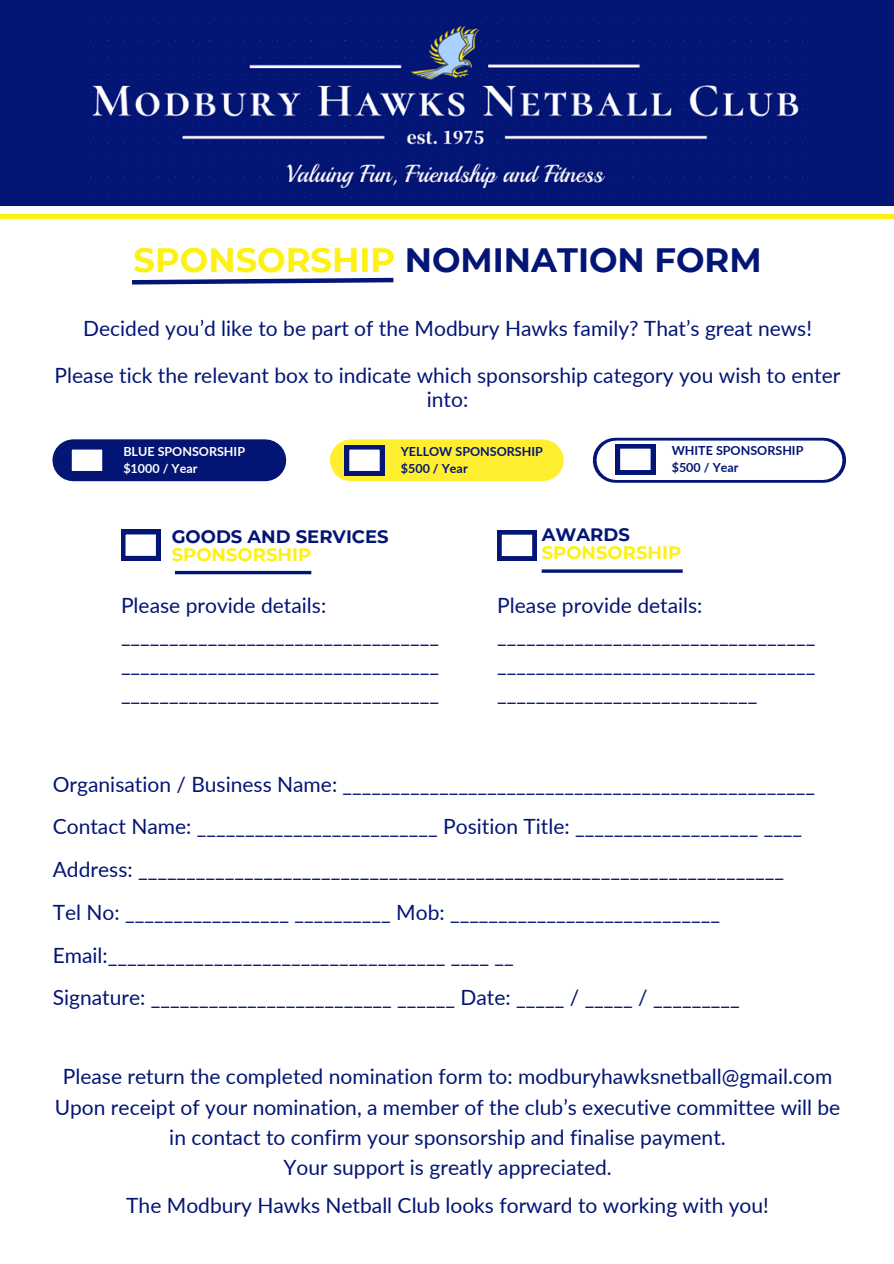
<style>
.page{position:relative;width:894px;height:1264px;background:#fff}
.page>*{position:absolute;margin:0;border:0;box-sizing:border-box;transform-origin:0 0}
.t1{font:700 33.75px "Montserrat";color:#031575}
.t2{font:21px/29.2px "Lato";color:#031575}
.t3{font:700 18px/18px "Montserrat";color:#031575}
.t4{font:700 18px/18px "Montserrat";color:#fdf113}
.t5{font:700 12.45px "Lato";color:#031575}
.t6{font:700 12.45px "Lato";color:#fff}
.s1{color:#fdf113}
.s2{color:#031575}
</style>
<div class="page">
<div style="left:0;top:0;width:893px;height:219px;background:linear-gradient(to right,#fdf113,#fdf113)"></div>
<div style="left:0;top:1px;width:893px;height:212px;background:#fff"></div>
<div style="left:0;top:0;width:893px;height:206px;background:#031575"></div>
<img style="left:90px;top:23px;width:713px;height:172px">
<svg style="left:132px;top:277px;width:262px;height:8px"></svg>
<div style="left:73px;top:439px;width:192px;height:42px;background:#031575"></div>
<svg style="left:67px;top:445px;width:36px;height:30px"></svg>
<svg style="left:541px;top:569px;width:141px;height:4px"></svg>
<hr style="left:175px;top:571px;width:136px;height:3px;background:#031575">
<div style="left:350px;top:439px;width:192px;height:42px;background:#ffef30"></div>
<svg style="left:345px;top:445px;width:39px;height:30px"></svg>
<div style="left:615px;top:438px;width:208px;height:45px;background:#031575"></div>
<div style="left:616px;top:440px;width:206px;height:40px;background:#fff"></div>
<svg style="left:616px;top:444px;width:39px;height:30px"></svg>
<svg style="left:497px;top:530px;width:39px;height:30px"></svg>
<svg style="left:121px;top:530px;width:39px;height:30px"></svg>
<p class="t1" style="left:134px;top:239px;width:629px"><span class="s1">SPONSORSHIP</span> NOMINATION FORM</p>
<p class="t2" style="left:83px;top:313px;width:730px">Decided you’d like to be part of the Modbury Hawks family? That’s great news!</p>
<h2 class="t2" style="left:55px;top:363px;width:787px;line-height:23.7px;text-align:center">Please tick the relevant box to indicate which sponsorship category you wish to enter into:</h2>
<p class="t6" style="left:123px;top:444px;width:123px">BLUE SPONSORSHIP</p>
<h1 class="t6" style="left:123px;top:461px;width:76px">$1000 / Year</h1>
<p class="t5" style="left:401px;top:444px;width:143px">YELLOW SPONSORSHIP</p>
<p class="t5" style="left:401px;top:461px;width:68px">$500 / Year</p>
<p class="t5" style="left:671px;top:443px;width:133px">WHITE SPONSORSHIP</p>
<p class="t5" style="left:671px;top:460px;width:68px">$500 / Year</p>
<p class="t3" style="left:172px;top:528px;width:218px">GOODS AND SERVICES<br><span class="s1">SPONSORSHIP</span></p>
<p class="t4" style="left:541px;top:525px;width:141px"><span class="s2">AWARDS<br></span>SPONSORSHIP</p>
<h2 class="t2" style="left:121px;top:590px;width:319px">Please provide details: _________________________________ _________________________________ _________________________________</h2>
<p class="t2" style="left:497px;top:590px;width:319px">Please provide details: _________________________________ _________________________________ ___________________________</p>
<p class="t2" style="left:53px;top:762px;width:763px;line-height:42.8px">Organisation / Business Name: _________________________________________________ Contact Name: _________________________ Position Title: ___________________ ____ Address: ___________________________________________________________________ Tel No: _________________ __________ Mob: ____________________________ Email:___________________________________ ____ __<br>Signature: _________________________ ______ Date: _____ / _____ / _________</p>
<p class="t2" style="left:55px;top:1060px;width:786px;line-height:30.3px;text-align:center">Please return the completed nomination form to: modburyhawksnetball@gmail.com Upon receipt of your nomination, a member of the club’s executive committee will be in contact to confirm your sponsorship and finalise payment.<br>Your support is greatly appreciated.</p>
<p class="t2" style="left:126px;top:1189px;width:644px">The Modbury Hawks Netball Club looks forward to working with you!</p>
</div>
